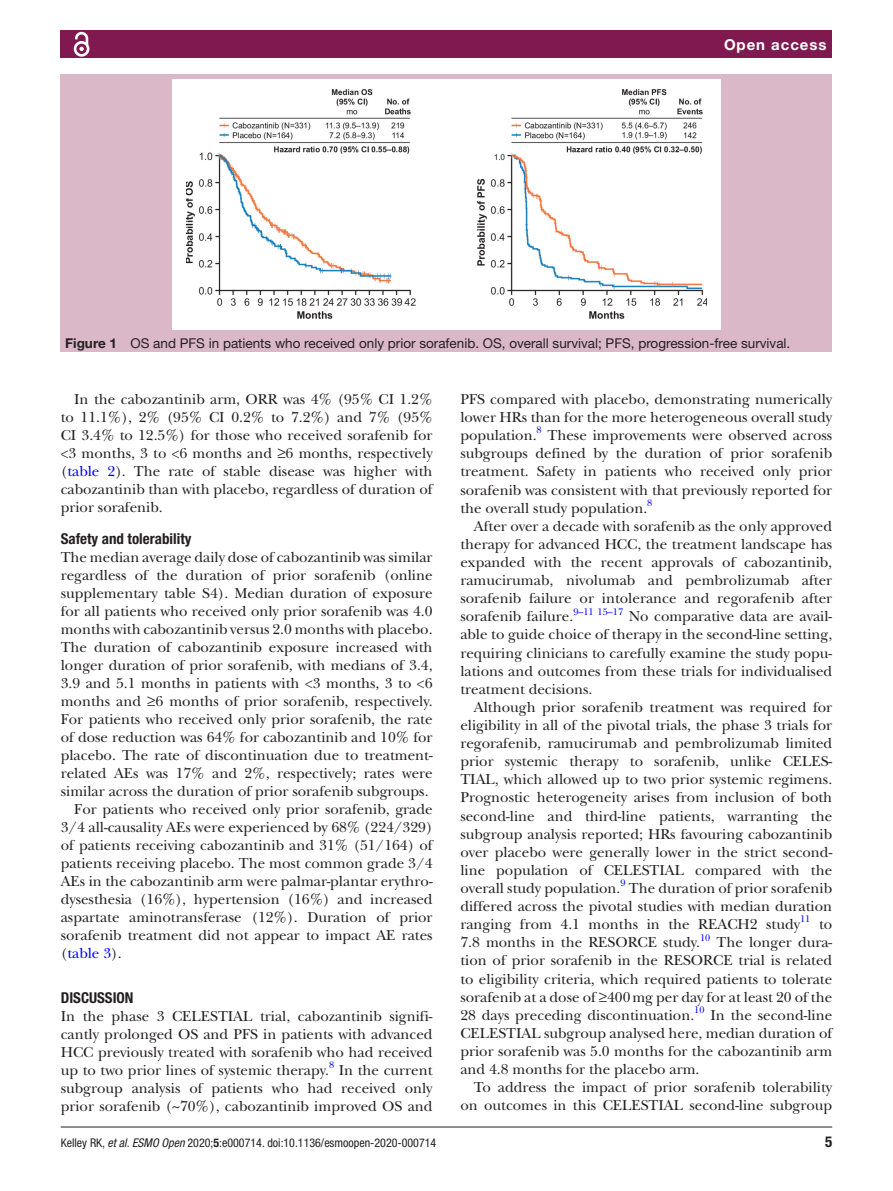
<style>
.page{position:relative;width:893px;height:1191px;background:#fff}
.page>*{position:absolute;margin:0;border:0;box-sizing:border-box;transform-origin:0 0}
.t1{font:15px/18.1px "New Baskerville";color:#231f20;text-align:justify}
.t2{font:700 condensed 15px "Helvetica Neue LT Std";color:#231f20}
.t3{font:700 15px "Helvetica Neue LT Std";letter-spacing:.065em;color:#fff}
.t4{font:15px "New Baskerville";color:#00f}
.t5{font:13.5px "Helvetica Neue LT Std";color:#231f20}
.t6{font:condensed 12px "Helvetica Neue LT Std";color:#231f20}
.t7{font:9.9px "New Baskerville";color:#00f}
.s1{font-weight:700}
.s2{color:#00f}
.s3{color:#231f20}
.s4{font-style:italic}
</style>
<div class="page">
<div style="left:61px;top:31px;width:771px;height:27px;background:#80194f"></div>
<hr style="left:61px;top:1126px;width:771px;height:1px;background:#231f20">
<svg style="left:73px;top:31px;width:17px;height:26px"></svg>
<div style="left:61px;top:74px;width:771px;height:278px;background:#dab8c8"></div>
<div style="left:172px;top:79px;width:549px;height:251px;background:#fff"></div>
<img style="left:186px;top:90px;width:521px;height:228px">
<p class="t3" style="left:724px;top:35px;width:104px">Open access</p>
<p class="t5" style="left:65px;top:335px;width:727px"><span class="s1">Figure 1</span> OS and PFS in patients who received only prior sorafenib. OS, overall survival; PFS, progression-free survival.</p>
<p class="t1" style="left:61px;top:390px;width:373px;text-indent:14px">In the cabozantinib arm, ORR was 4% (95% CI 1.2% to 11.1%), 2% (95% CI 0.2% to 7.2%) and 7% (95% CI 3.4% to 12.5%) for those who received sorafenib for &lt;3 months, 3 to &lt;6 months and ≥6 months, respectively (<span class="s2">table 2</span>). The rate of stable disease was higher with cabozantinib than with placebo, regardless of duration of prior sorafenib.</p>
<p class="t2" style="left:61px;top:529px;width:132px">Safety and tolerability</p>
<p class="t1" style="left:61px;top:547px;width:373px">The median average daily dose of cabozantinib was similar</p>
<p class="t1" style="left:61px;top:565px;width:373px">regardless of the duration of prior sorafenib (online</p>
<p class="t1" style="left:61px;top:583px;width:373px">supplementary table S4). Median duration of exposure</p>
<p class="t1" style="left:61px;top:601px;width:373px">for all patients who received only prior sorafenib was 4.0</p>
<p class="t1" style="left:61px;top:619px;width:373px">months with cabozantinib versus 2.0 months with placebo.</p>
<p class="t1" style="left:61px;top:637px;width:373px">The duration of cabozantinib exposure increased with</p>
<p class="t1" style="left:61px;top:655px;width:373px">longer duration of prior sorafenib, with medians of 3.4,</p>
<p class="t1" style="left:61px;top:673px;width:373px">3.9 and 5.1 months in patients with &lt;3 months, 3 to &lt;6</p>
<p class="t1" style="left:61px;top:691px;width:373px">months and ≥6 months of prior sorafenib, respectively.</p>
<p class="t1" style="left:61px;top:709px;width:373px">For patients who received only prior sorafenib, the rate</p>
<p class="t1" style="left:61px;top:727px;width:373px">of dose reduction was 64% for cabozantinib and 10% for</p>
<p class="t1" style="left:61px;top:745px;width:373px">placebo. The rate of discontinuation due to treatment-</p>
<p class="t1" style="left:61px;top:763px;width:373px">related AEs was 17% and 2%, respectively; rates were</p>
<p class="t1" style="left:61px;top:781px;width:369px">similar across the duration of prior sorafenib subgroups.</p>
<p class="t1" style="left:74px;top:799px;width:360px">For patients who received only prior sorafenib, grade</p>
<p class="t1" style="left:61px;top:817px;width:373px">3/4 all-causality AEs were experienced by 68% (224/329)</p>
<p class="t1" style="left:61px;top:835px;width:373px">of patients receiving cabozantinib and 31% (51/164) of</p>
<p class="t1" style="left:61px;top:853px;width:373px">patients receiving placebo. The most common grade 3/4</p>
<p class="t1" style="left:61px;top:871px;width:373px">AEs in the cabozantinib arm were palmar-plantar erythro-</p>
<p class="t1" style="left:61px;top:889px;width:373px">dysesthesia (16%), hypertension (16%) and increased</p>
<p class="t1" style="left:61px;top:907px;width:373px">aspartate aminotransferase (12%). Duration of prior</p>
<p class="t1" style="left:61px;top:925px;width:373px">sorafenib treatment did not appear to impact AE rates</p>
<p class="t4" style="left:61px;top:944px;width:62px"><span class="s3">(</span>table 3<span class="s3">).</span></p>
<p class="t2" style="left:61px;top:988px;width:74px">Discussion</p>
<p class="t1" style="left:61px;top:1007px;width:373px">In the phase 3 CELESTIAL trial, cabozantinib signifi&shy;cantly prolonged OS and PFS in patients with advanced HCC previously treated with sorafenib who had received up to two prior lines of systemic therapy.</p>
<p class="t7" style="left:329px;top:1059px;width:7px">8</p>
<p class="t1" style="left:61px;top:1061px;width:373px;text-indent:278px">In the current subgroup analysis of patients who had received only prior sorafenib (~70%), cabozantinib improved OS and</p>
<p class="t1" style="left:460px;top:390px;width:373px">PFS compared with placebo, demonstrating numerically lower HRs than for the more heterogeneous overall study population.</p>
<p class="t7" style="left:537px;top:424px;width:7px">8</p>
<p class="t1" style="left:460px;top:426px;width:373px;text-indent:87px">These improvements were observed across subgroups defined by the duration of prior sorafenib treatment. Safety in patients who received only prior sorafenib was consistent with that previously reported for the overall study population.</p>
<p class="t7" style="left:647px;top:497px;width:7px">8</p>
<p class="t1" style="left:460px;top:517px;width:373px;text-indent:14px">After over a decade with sorafenib as the only approved therapy for advanced HCC, the treatment landscape has expanded with the recent approvals of cabozantinib, ramucirumab, nivolumab and pembrolizumab after sorafenib failure or intolerance and regorafenib after sorafenib failure.</p>
<p class="t7" style="left:573px;top:605px;width:51px">9–11 15–17</p>
<p class="t1" style="left:460px;top:607px;width:373px;text-indent:168px">No comparative data are avail&shy;able to guide choice of therapy in the second-line setting, requiring clinicians to carefully examine the study popu&shy;lations and outcomes from these trials for individualised treatment decisions.</p>
<p class="t1" style="left:460px;top:698px;width:373px;text-indent:14px">Although prior sorafenib treatment was required for eligibility in all of the pivotal trials, the phase 3 trials for regorafenib, ramucirumab and pembrolizumab limited prior systemic therapy to sorafenib, unlike CELES-TIAL, which allowed up to two prior systemic regimens.<br>Prognostic heterogeneity arises from inclusion of both second-line and third-line patients, warranting the subgroup analysis reported; HRs favouring cabozantinib over placebo were generally lower in the strict second&shy;line population of CELESTIAL compared with the overall study population.<sup>9</sup> The duration of prior sorafenib differed across the pivotal studies with median duration ranging from 4.1 months in the REACH2 study</p>
<p class="t7" style="left:800px;top:913px;width:12px">11</p>
<p class="t1" style="left:819px;top:915px;width:15px">to</p>
<p class="t1" style="left:460px;top:933px;width:241px">7.8 months in the RESORCE study.</p>
<p class="t7" style="left:700px;top:931px;width:12px">10</p>
<p class="t1" style="left:460px;top:933px;width:373px;text-indent:256px">The longer dura&shy;tion of prior sorafenib in the RESORCE trial is related to eligibility criteria, which required patients to tolerate sorafenib at a dose of ≥400mg per day for at least 20 of the 28 days preceding discontinuation.</p>
<p class="t7" style="left:694px;top:1004px;width:12px">10</p>
<p class="t1" style="left:460px;top:1006px;width:373px;text-indent:250px">In the second-line CELESTIAL subgroup analysed here, median duration of prior sorafenib was 5.0 months for the cabozantinib arm and 4.8 months for the placebo arm.</p>
<p class="t1" style="left:460px;top:1078px;width:373px;text-align:right">To address the impact of prior sorafenib tolerability on outcomes in this CELESTIAL second-line subgroup</p>
<p class="t6" style="left:61px;top:1135px;width:377px">Kelley RK, <span class="s4">et al</span>. <span class="s4">ESMO Open</span> 2020;<span class="s1">5</span>:e000714. doi:10.1136/esmoopen-2020-000714</p>
<p class="t2" style="left:825px;top:1132px;width:9px">5</p>
</div>
